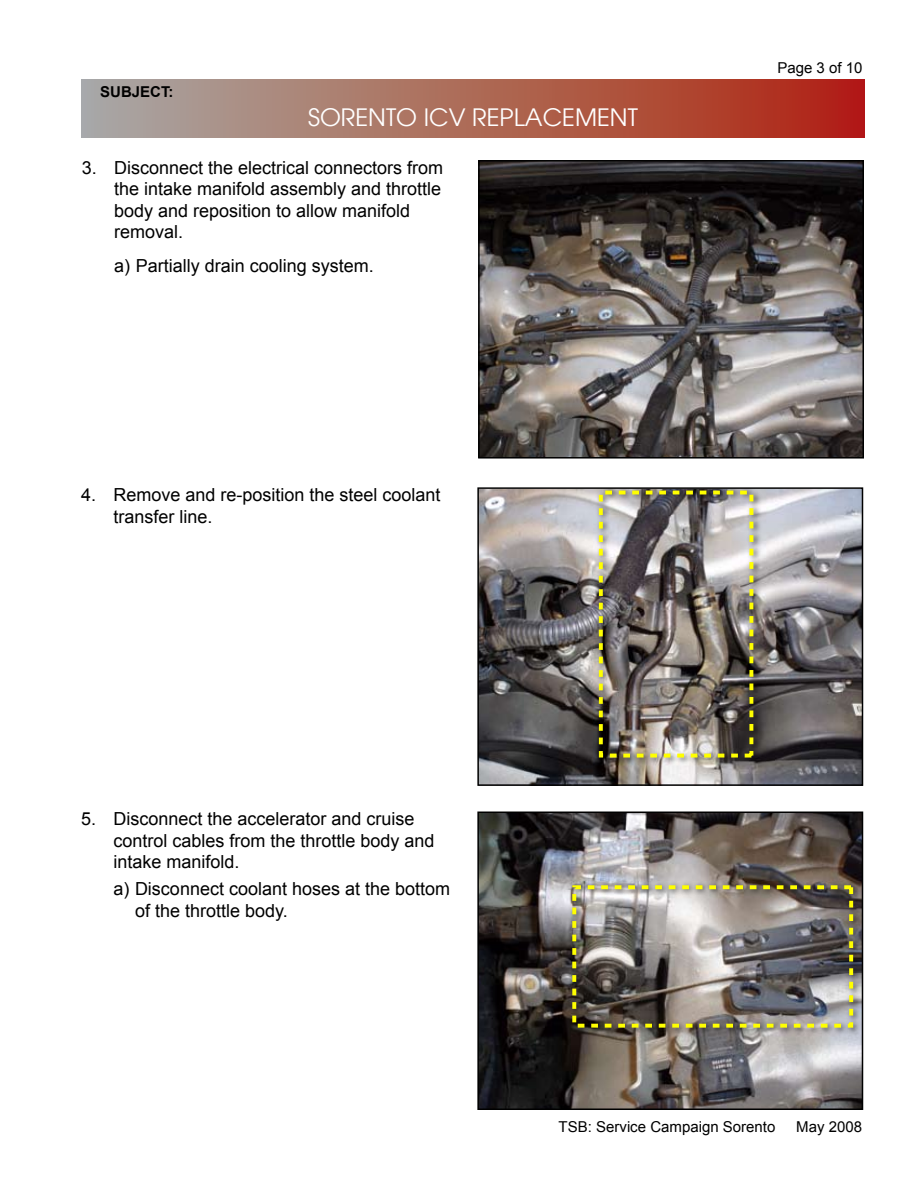
<style>
.page{position:relative;width:918px;height:1188px;background:#fff}
.page>*{position:absolute;margin:0;border:0;box-sizing:border-box;transform-origin:0 0}
.t1{font:24px "Avant Garde";color:#fff}
.t2{font:18px/21.6px "Arial";color:#000}
.t3{font:15px "Arial";color:#000}
.t4{font:700 15px "Arial";color:#000}
</style>
<div class="page">
<div style="left:82px;top:80px;width:783px;height:57px;background:linear-gradient(to right,#a9aca4,#b1240e)"></div>
<img style="left:480px;top:490px;width:380px;height:293px">
<img style="left:592px;top:490px;width:172px;height:278px">
<div style="left:599px;top:491px;width:154px;height:267px;border:4px dashed #ff0"></div>
<div style="left:477px;top:487px;width:386px;height:299px;border:2px solid #000"></div>
<img style="left:481px;top:163px;width:380px;height:293px">
<div style="left:478px;top:160px;width:386px;height:299px;border:2px solid #000"></div>
<img style="left:480px;top:815px;width:380px;height:292px">
<img style="left:566px;top:879px;width:294px;height:159px">
<div style="left:572px;top:885px;width:281px;height:143px;border:4px dashed #ff0"></div>
<div style="left:477px;top:812px;width:386px;height:298px;border:2px solid #000"></div>
<p class="t4" style="left:100px;top:82px;width:11px">SUBJECT</p>
<p class="t4" style="left:169px;top:82px;width:6px">:</p>
<h1 class="t1" style="left:308px;top:103px;width:130px">SORENTO ICV</h1>
<h1 class="t1" style="left:472px;top:103px;width:167px">REPLACEMENT</h1>
<p class="t2" style="left:114px;top:157px;width:331px;text-indent:-32px">3. Disconnect the electrical connectors from the intake manifold assembly and throttle body and reposition to allow manifold removal.</p>
<p class="t2" style="left:114px;top:255px;width:261px">a) Partially drain cooling system.</p>
<p class="t2" style="left:113px;top:484px;width:329px;text-indent:-32px">4. Remove and re-position the steel coolant transfer line.</p>
<p class="t2" style="left:113px;top:808px;width:323px;text-indent:-32px">5. Disconnect the accelerator and cruise control cables from the throttle body and intake manifold.</p>
<p class="t2" style="left:135px;top:878px;width:317px;text-indent:-22px">a) Disconnect coolant hoses at the bottom of the throttle body.</p>
<p class="t3" style="left:777px;top:58px;width:87px">Page 3 of 10</p>
<p class="t3" style="left:559px;top:1117px;width:218px">TSB: Service Campaign Sorento</p>
<p class="t3" style="left:796px;top:1117px;width:67px">May 2008</p>
</div>
